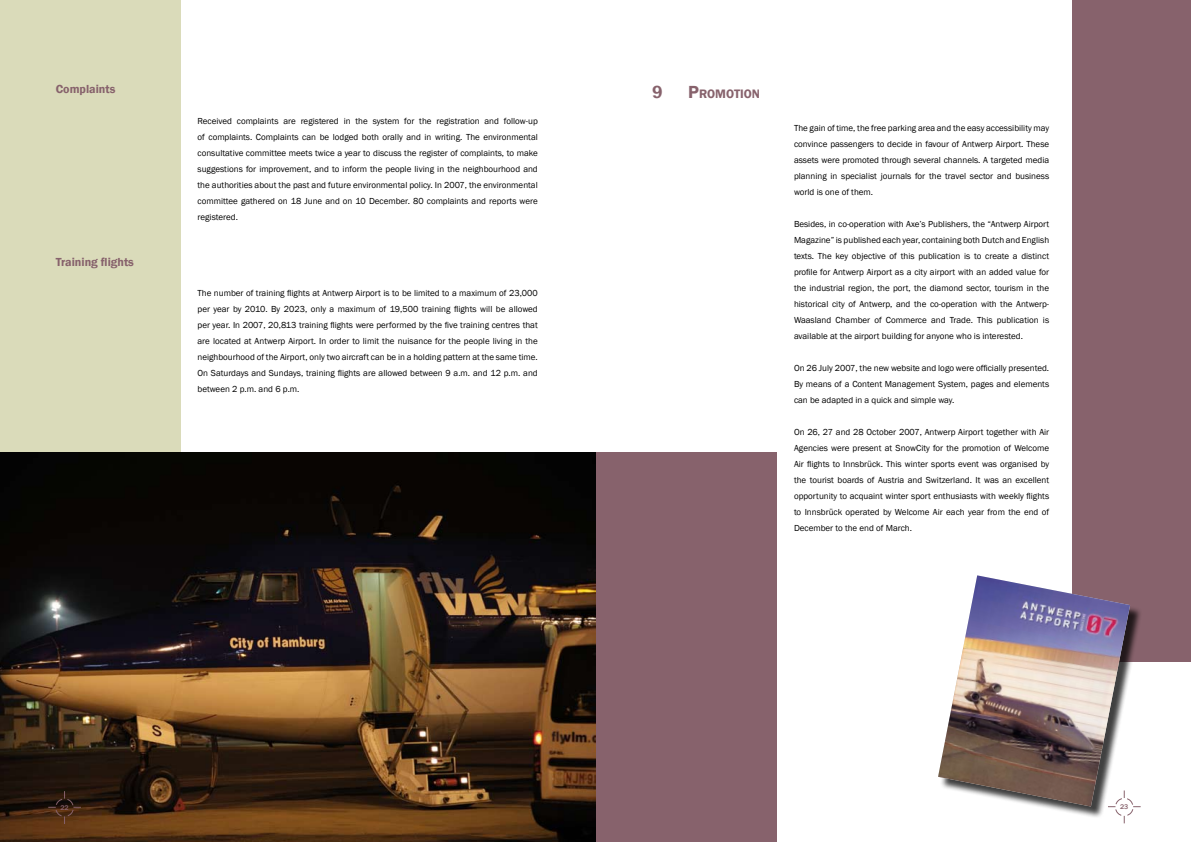
<style>
.page{position:relative;width:1191px;height:842px;background:#fff}
.page>*{position:absolute;margin:0;border:0;box-sizing:border-box;transform-origin:0 0}
.t1{font:600 18px "Franklin Gothic";color:#87626c}
.t2{font:600 12.6px "Franklin Gothic";color:#87626c}
.t3{font:600 12px "Franklin Gothic";color:#87626c}
.t4{font:9px/16px "Franklin Gothic";color:#000;text-align:justify}
.t5{font:500 7px "Franklin Gothic";color:#87626c}
.s1{font-size:18px}
</style>
<div class="page">
<div style="left:0;top:0;width:180px;height:842px;background:#dadbba"></div>
<div style="left:0;top:453px;width:777px;height:389px;background:#87626c"></div>
<img style="left:0;top:453px;width:595px;height:389px">
<div style="left:1072px;top:0;width:119px;height:661px;background:#87626c"></div>
<div style="left:939px;top:577px;width:208px;height:246px;background:#000;opacity:.75"></div>
<img style="left:938px;top:575px;width:192px;height:231px">
<svg style="left:48px;top:791px;width:33px;height:33px"></svg>
<h3 class="t3" style="left:56px;top:82px;width:61px">Complaints</h3>
<h3 class="t3" style="left:56px;top:254px;width:80px">Training flights</h3>
<p class="t4" style="left:197px;top:113px;width:342px">Received complaints are registered in the system for the registration and follow-up of complaints. Complaints can be lodged both orally and in writing. The environmental consultative committee meets twice a year to discuss the register of complaints, to make suggestions for improvement, and to inform the people living in the neighbourhood and the authorities about the past and future environmental policy. In 2007, the environmental committee gathered on 18 June and on 10 December. 80 complaints and reports were registered.</p>
<p class="t4" style="left:197px;top:285px;width:342px">The number of training flights at Antwerp Airport is to be limited to a maximum of 23,000 per year by 2010. By 2023, only a maximum of 19,500 training flights will be allowed per year. In 2007, 20,813 training flights were performed by the five training centres that are located at Antwerp Airport. In order to limit the nuisance for the people living in the neighbourhood of the Airport, only two aircraft can be in a holding pattern at the same time.<br>On Saturdays and Sundays, training flights are allowed between 9 a.m. and 12 p.m. and between 2 p.m. and 6 p.m.</p>
<p class="t5" style="left:60px;top:803px;width:10px">22</p>
<h1 class="t1" style="left:652px;top:81px;width:12px">9</h1>
<h2 class="t2" style="left:688px;top:86px;width:73px"><span class="s1">P</span>ROMOTION</h2>
<p class="t4" style="left:794px;top:120px;width:257px">The gain of time, the free parking area and the easy accessibility may convince passengers to decide in favour of Antwerp Airport. These assets were promoted through several channels. A targeted media planning in specialist journals for the travel sector and business world is one of them.</p>
<p class="t4" style="left:794px;top:216px;width:257px">Besides, in co-operation with Axe’s Publishers, the “Antwerp Airport Magazine” is published each year, containing both Dutch and English texts. The key objective of this publication is to create a distinct profile for Antwerp Airport as a city airport with an added value for the industrial region, the port, the diamond sector, tourism in the historical city of Antwerp, and the co-operation with the Antwerp-Waasland Chamber of Commerce and Trade. This publication is available at the airport building for anyone who is interested.</p>
<p class="t4" style="left:794px;top:360px;width:257px">On 26 July 2007, the new website and logo were officially presented.<br>By means of a Content Management System, pages and elements can be adapted in a quick and simple way.</p>
<p class="t4" style="left:794px;top:424px;width:257px">On 26, 27 and 28 October 2007, Antwerp Airport together with Air Agencies were present at SnowCity for the promotion of Welcome Air flights to Innsbrück. This winter sports event was organised by the tourist boards of Austria and Switzerland. It was an excellent opportunity to acquaint winter sport enthusiasts with weekly flights to Innsbrück operated by Welcome Air each year from the end of December to the end of March.</p>
<p class="t5" style="left:1120px;top:803px;width:10px">23</p>
</div>
